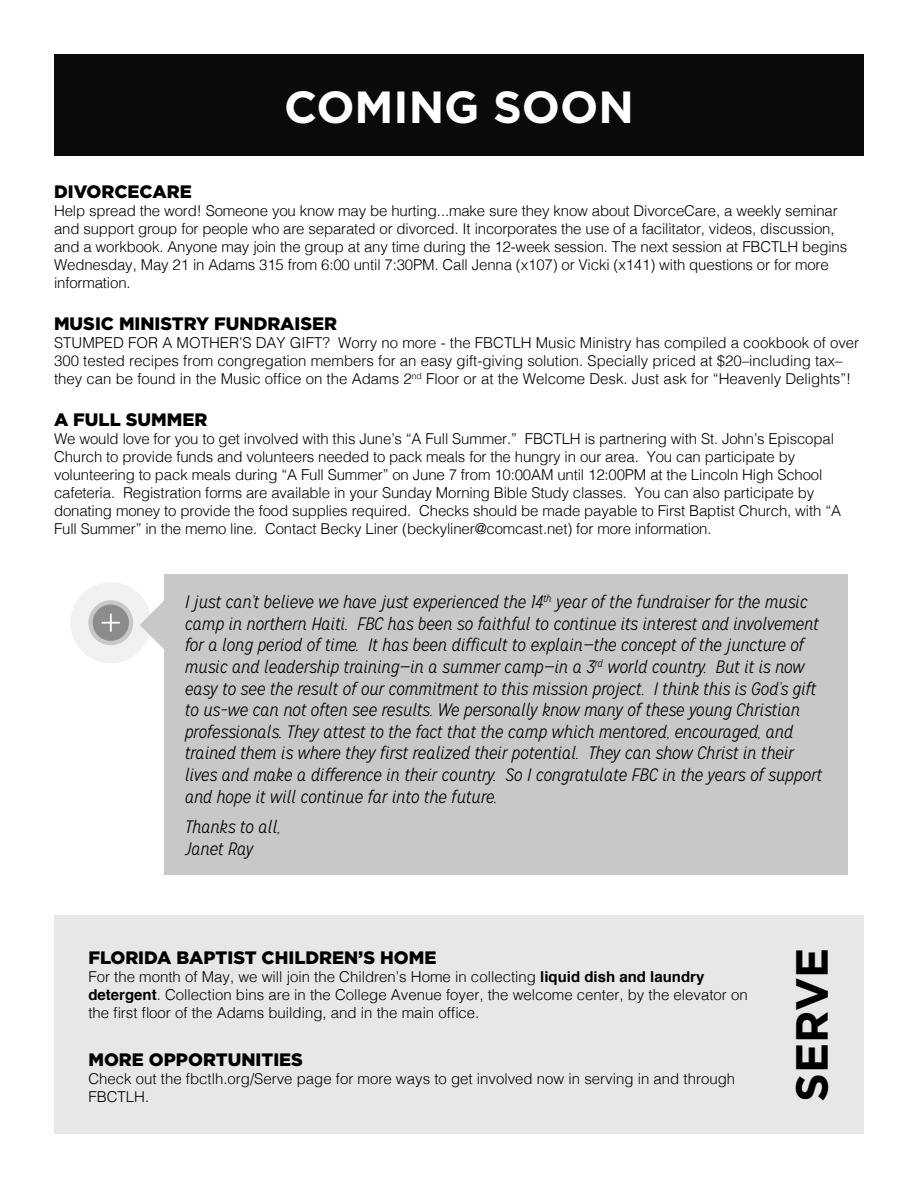
<style>
.page{position:relative;width:918px;height:1188px;background:#fff}
.page>*{position:absolute;margin:0;border:0;box-sizing:border-box;transform-origin:0 0}
.t1{font:700 45px "Gotham HTF";color:#fff}
.t2{font:700 45px "Gotham HTF";color:#000}
.t3{font:italic 300 18px/21.6px "Mission Gothic";letter-spacing:-.01em;color:#000}
.t4{font:900 18px "Gotham HTF";color:#000}
.t5{font:300 15px/18px "Helvetica";letter-spacing:-.01em;color:#000}
.s1{font-weight:700}
</style>
<div class="page">
<div style="left:54px;top:916px;width:810px;height:218px;background:#e6e7e8"></div>
<div style="left:54px;top:54px;width:810px;height:101px;background:#0a0a0b"></div>
<div style="left:70px;top:582px;width:81px;height:81px;background:#f1f1f2;border-radius:50%"></div>
<div style="left:88px;top:600px;width:45px;height:45px;background:#c7c8ca;border-radius:50%"></div>
<div style="left:93px;top:605px;width:36px;height:36px;background:#8a8c8e;border-radius:50%"></div>
<svg style="left:102px;top:614px;width:18px;height:18px"></svg>
<svg style="left:140px;top:601px;width:24px;height:48px"></svg>
<div style="left:164px;top:575px;width:684px;height:300px;background:#c7c8ca"></div>
<h1 class="t1" style="left:284px;top:81px;width:351px">COMING SOON</h1>
<p class="t4" style="left:54px;top:182px;width:139px">DIVORCECARE</p>
<p class="t5" style="left:54px;top:201px;width:795px">Help spread the word! Someone you know may be hurting...make sure they know about DivorceCare, a weekly seminar and support group for people who are separated or divorced. It incorporates the use of a facilitator, videos, discussion, and a workbook. Anyone may join the group at any time during the 12-week session. The next session at FBCTLH begins Wednesday, May 21 in Adams 315 from 6:00 until 7:30PM. Call Jenna (x107) or Vicki (x141) with questions or for more information.</p>
<p class="t4" style="left:54px;top:313px;width:285px">MUSIC MINISTRY FUNDRAISER</p>
<p class="t5" style="left:54px;top:333px;width:807px">STUMPED FOR A MOTHER’S DAY GIFT? Worry no more - the FBCTLH Music Ministry has compiled a cookbook of over<br>300 tested recipes from congregation members for an easy gift-giving solution. Specially priced at $20–including tax– they can be found in the Music office on the Adams 2<sup>nd</sup> Floor or at the Welcome Desk. Just ask for “Heavenly Delights”!</p>
<p class="t4" style="left:54px;top:409px;width:155px">A FULL SUMMER</p>
<p class="t5" style="left:54px;top:428px;width:789px">We would love for you to get involved with this June’s “A Full Summer.” FBCTLH is partnering with St. John’s Episcopal Church to provide funds and volunteers needed to pack meals for the hungry in our area. You can participate by volunteering to pack meals during “A Full Summer” on June 7 from 10:00AM until 12:00PM at the Lincoln High School cafeteria. Registration forms are available in your Sunday Morning Bible Study classes. You can also participate by donating money to provide the food supplies required. Checks should be made payable to First Baptist Church, with “A Full Summer” in the memo line. Contact Becky Liner (beckyliner@comcast.net) for more information.</p>
<p class="t3" style="left:185px;top:591px;width:639px">I just can’t believe we have just experienced the 14<sup>th</sup> year of the fundraiser for the music camp in northern Haiti. FBC has been so faithful to continue its interest and involvement for a long period of time. It has been difficult to explain—the concept of the juncture of music and leadership training—in a summer camp—in a 3<sup>rd</sup> world country. But it is now easy to see the result of our commitment to this mission project. I think this is God’s gift to us–we can not often see results. We personally know many of these young Christian professionals. They attest to the fact that the camp which mentored, encouraged, and trained them is where they first realized their potential. They can show Christ in their lives and make a difference in their country. So I congratulate FBC in the years of support and hope it will continue far into the future.</p>
<p class="t3" style="left:185px;top:816px;width:97px">Thanks to all,<br>Janet Ray</p>
<p class="t4" style="left:88px;top:947px;width:350px">FLORIDA BAPTIST CHILDREN’S HOME</p>
<p class="t5" style="left:88px;top:967px;width:661px">For the month of May, we will join the Children’s Home in collecting <span class="s1">liquid dish and laundry detergent</span>. Collection bins are in the College Avenue foyer, the welcome center, by the elevator on the first floor of the Adams building, and in the main office.</p>
<p class="t4" style="left:88px;top:1049px;width:216px">MORE OPPORTUNITIES</p>
<p class="t5" style="left:88px;top:1068px;width:648px">Check out the fbctlh.org/Serve page for more ways to get involved now in serving in and through<br>FBCTLH.</p>
<h1 class="t2" style="left:786px;top:1102px;width:156px;rotate:-90deg">SERVE</h1>
</div>
